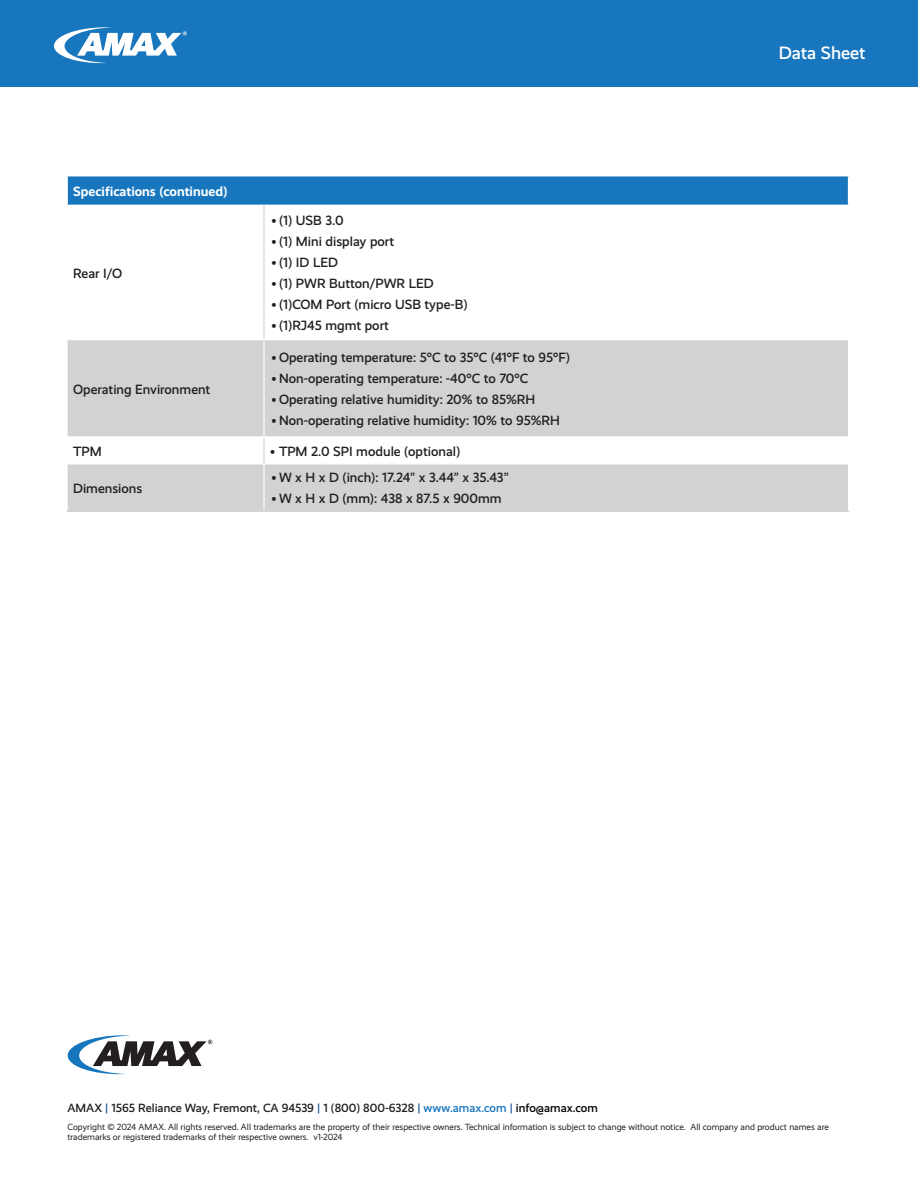
<style>
.page{position:relative;width:918px;height:1188px;background:#fff}
.page>*{position:absolute;margin:0;border:0;box-sizing:border-box;transform-origin:0 0}
.t1{font:500 18px "Realist";color:#fff}
.t2{font:500 13.5px "Realist";color:#231f20}
.t3{font:700 13.5px "Realist";color:#fff}
.t4{font:500 12px "Realist";color:#231f20}
.t5{font:9px/10.8px "Realist";color:#231f20}
.s1{color:#0f4d97}
.s2{color:#1776bd}
.s3{color:#040503}
</style>
<div class="page">
<div style="left:0;top:0;width:918px;height:86px;background:#1776bd"></div>
<svg style="left:54px;top:27px;width:133px;height:36px"></svg>
<div style="left:67px;top:176px;width:782px;height:29px;background:#1776bd"></div>
<svg style="left:68px;top:340px;width:780px;height:171px;fill:#d1d2d4"></svg>
<hr style="left:66px;top:176px;width:2px;height:29px;background:#fff">
<svg style="left:848px;top:176px;width:1px;height:29px"></svg>
<hr style="left:263px;top:340px;width:2px;height:96px;background:#fff">
<hr style="left:67px;top:436px;width:197px;height:1px;background:#fff">
<hr style="left:264px;top:436px;width:585px;height:1px;background:#fff">
<hr style="left:263px;top:437px;width:2px;height:26px;background:#d1d2d4">
<hr style="left:263px;top:206px;width:2px;height:133px;background:#d1d2d4">
<hr style="left:67px;top:463px;width:197px;height:1px;background:#fff">
<hr style="left:264px;top:463px;width:585px;height:1px;background:#fff">
<hr style="left:263px;top:464px;width:2px;height:47px;background:#fff">
<hr style="left:67px;top:511px;width:197px;height:1px;background:#d1d2d4">
<hr style="left:264px;top:511px;width:585px;height:1px;background:#d1d2d4">
<svg style="left:68px;top:1035px;width:144px;height:39px"></svg>
<p class="t3" style="left:73px;top:183px;width:156px">Specifications (continued)</p>
<p class="t2" style="left:73px;top:265px;width:51px">Rear I/O</p>
<p class="t2" style="left:73px;top:381px;width:139px">Operating Environment</p>
<p class="t2" style="left:272px;top:213px;width:74px">• (1) USB 3.0</p>
<p class="t2" style="left:272px;top:234px;width:124px">• (1) Mini display port</p>
<p class="t2" style="left:272px;top:255px;width:68px">• (1) ID LED</p>
<p class="t2" style="left:272px;top:276px;width:164px">• (1) PWR Button/PWR LED</p>
<p class="t2" style="left:272px;top:297px;width:198px">• (1)COM Port (micro USB type-B)</p>
<p class="t2" style="left:272px;top:318px;width:119px">• (1)RJ45 mgmt port</p>
<p class="t2" style="left:272px;top:350px;width:300px">• Operating temperature: 5°C to 35°C (41°F to 95°F)</p>
<p class="t2" style="left:272px;top:371px;width:258px">• Non-operating temperature: -40°C to 70°C</p>
<p class="t2" style="left:272px;top:392px;width:265px">• Operating relative humidity: 20% to 85%RH</p>
<p class="t2" style="left:272px;top:413px;width:290px">• Non-operating relative humidity: 10% to 95%RH</p>
<p class="t2" style="left:73px;top:443px;width:30px">TPM</p>
<p class="t2" style="left:270px;top:443px;width:192px">• TPM 2.0 SPI module (optional)</p>
<p class="t2" style="left:73px;top:480px;width:71px">Dimensions</p>
<p class="t2" style="left:272px;top:470px;width:239px">• W x H x D (inch): 17.24” x 3.44” x 35.43”</p>
<p class="t2" style="left:272px;top:491px;width:232px">• W x H x D (mm): 438 x 87.5 x 900mm</p>
<h1 class="t1" style="left:779px;top:42px;width:88px">Data Sheet</h1>
<p class="t4" style="left:68px;top:1101px;width:532px">AMAX <span class="s1">|</span> 1565 Reliance Way, Fremont, CA 94539 <span class="s1">|</span> 1 (800) 800-6328 <span class="s1">|</span> <span class="s2">www.amax.com</span> <span class="s1">|</span> <span class="s3">info@amax.com</span></p>
<p class="t5" style="left:68px;top:1121px;width:763px">Copyright © 2024 AMAX. All rights reserved. All trademarks are the property of their respective owners. Technical information is subject to change without notice. All company and product names are trademarks or registered trademarks of their respective owners. v1-2024</p>
</div>
